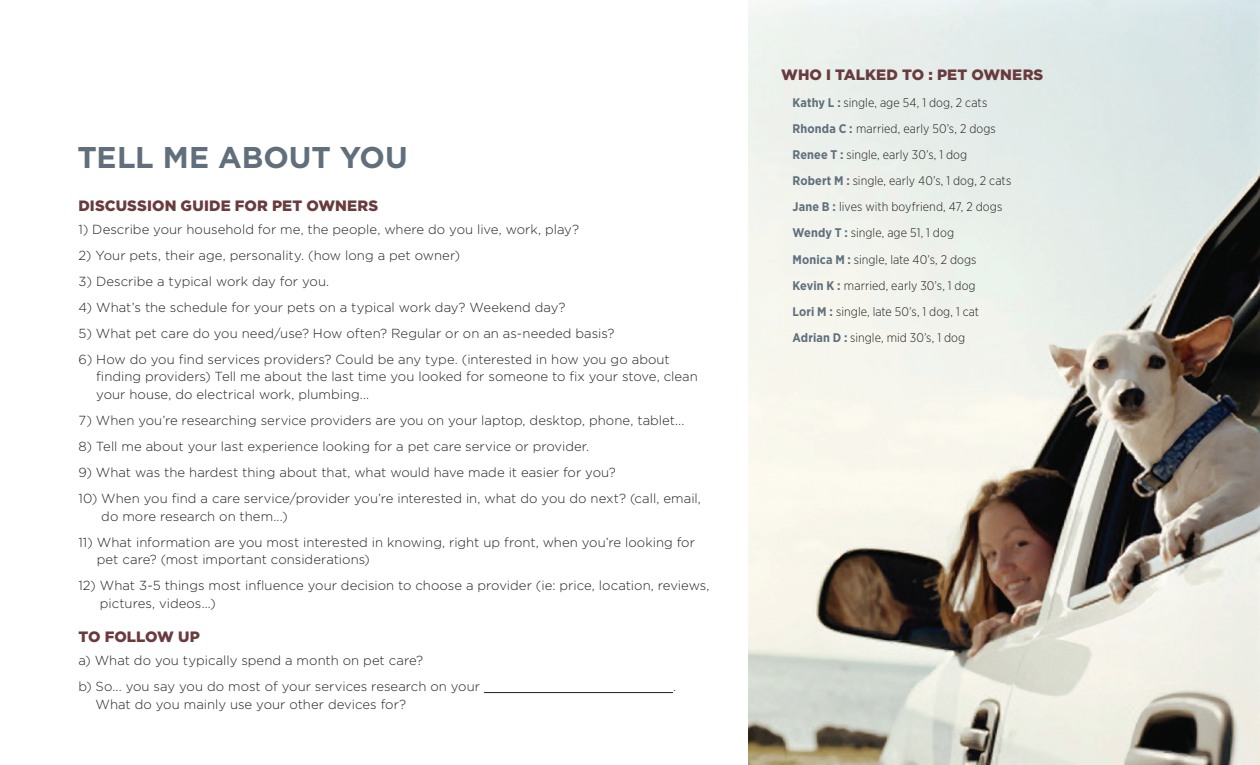
<style>
.page{position:relative;width:1260px;height:765px;background:#fff}
.page>*{position:absolute;margin:0;border:0;box-sizing:border-box;transform-origin:0 0}
.t1{font:700 30px "Gotham";letter-spacing:-.005em;color:#606f7b}
.t2{font:900 15px "Gotham";letter-spacing:.005em;color:#693b3e}
.t3{font:300 13.12px/17.5px "Gotham";letter-spacing:.005em;color:#231f20}
.t4{font:300 12.5px/26.1px "Gotham Narrow";letter-spacing:.005em;color:#231f20}
.s1{font-weight:700;color:#606f7b}
</style>
<div class="page">
<hr style="left:484px;top:692px;width:189px;height:1px;background:#231f20">
<img style="left:749px;top:0;width:511px;height:765px">
<h1 class="t1" style="left:78px;top:137px;width:332px">TELL ME ABOUT YOU</h1>
<p class="t2" style="left:78px;top:195px;width:301px">DISCUSSION GUIDE FOR PET OWNERS</p>
<p class="t3" style="left:78px;top:220px;width:502px">1) Describe your household for me, the people, where do you live, work, play?</p>
<p class="t3" style="left:78px;top:246px;width:383px">2) Your pets, their age, personality. (how long a pet owner)</p>
<p class="t3" style="left:78px;top:272px;width:252px">3) Describe a typical work day for you.</p>
<p class="t3" style="left:78px;top:298px;width:489px">4) What’s the schedule for your pets on a typical work day? Weekend day?</p>
<p class="t3" style="left:78px;top:324px;width:538px">5) What pet care do you need/use? How often? Regular or on an as-needed basis?</p>
<p class="t3" style="left:96px;top:350px;width:603px;text-indent:-18px">6) How do you find services providers? Could be any type. (interested in how you go about finding providers) Tell me about the last time you looked for someone to fix your stove, clean your house, do electrical work, plumbing...</p>
<p class="t3" style="left:78px;top:411px;width:608px">7) When you’re researching service providers are you on your laptop, desktop, phone, tablet...</p>
<p class="t3" style="left:78px;top:437px;width:512px">8) Tell me about your last experience looking for a pet care service or provider.</p>
<p class="t3" style="left:78px;top:463px;width:539px">9) What was the hardest thing about that, what would have made it easier for you?</p>
<p class="t3" style="left:101px;top:489px;width:601px;text-indent:-23px">10) When you find a care service/provider you’re interested in, what do you do next? (call, email, do more research on them...)</p>
<p class="t3" style="left:97px;top:533px;width:600px;text-indent:-18px">11) What information are you most interested in knowing, right up front, when you’re looking for pet care? (most important considerations)</p>
<p class="t3" style="left:100px;top:576px;width:611px;text-indent:-21px">12) What 3-5 things most influence your decision to choose a provider (ie: price, location, reviews, pictures, videos...)</p>
<p class="t2" style="left:78px;top:626px;width:123px">TO FOLLOW UP</p>
<p class="t3" style="left:78px;top:647px;width:403px;line-height:26px">a) What do you typically spend a month on pet care?<br>b) So... you say you do most of your services research on your</p>
<p class="t3" style="left:673px;top:678px;width:5px">.</p>
<p class="t3" style="left:96px;top:695px;width:312px">What do you mainly use your other devices for?</p>
<p class="t2" style="left:781px;top:65px;width:264px">WHO I TALKED TO : PET OWNERS</p>
<p class="t4" style="left:793px;top:89px;width:220px"><span class="s1">Kathy L :</span> single, age 54, 1 dog, 2 cats <span class="s1">Rhonda C :</span> married, early 50’s, 2 dogs <span class="s1">Renee T :</span> single, early 30’s, 1 dog<br><span class="s1">Robert M :</span> single, early 40’s, 1 dog, 2 cats <span class="s1">Jane B :</span> lives with boyfriend, 47, 2 dogs <span class="s1">Wendy T :</span> single, age 51, 1 dog<br><span class="s1">Monica M :</span> single, late 40’s, 2 dogs<br><span class="s1">Kevin K :</span> married, early 30’s, 1 dog<br><span class="s1">Lori M :</span> single, late 50’s, 1 dog, 1 cat <span class="s1">Adrian D :</span> single, mid 30’s, 1 dog</p>
</div>
